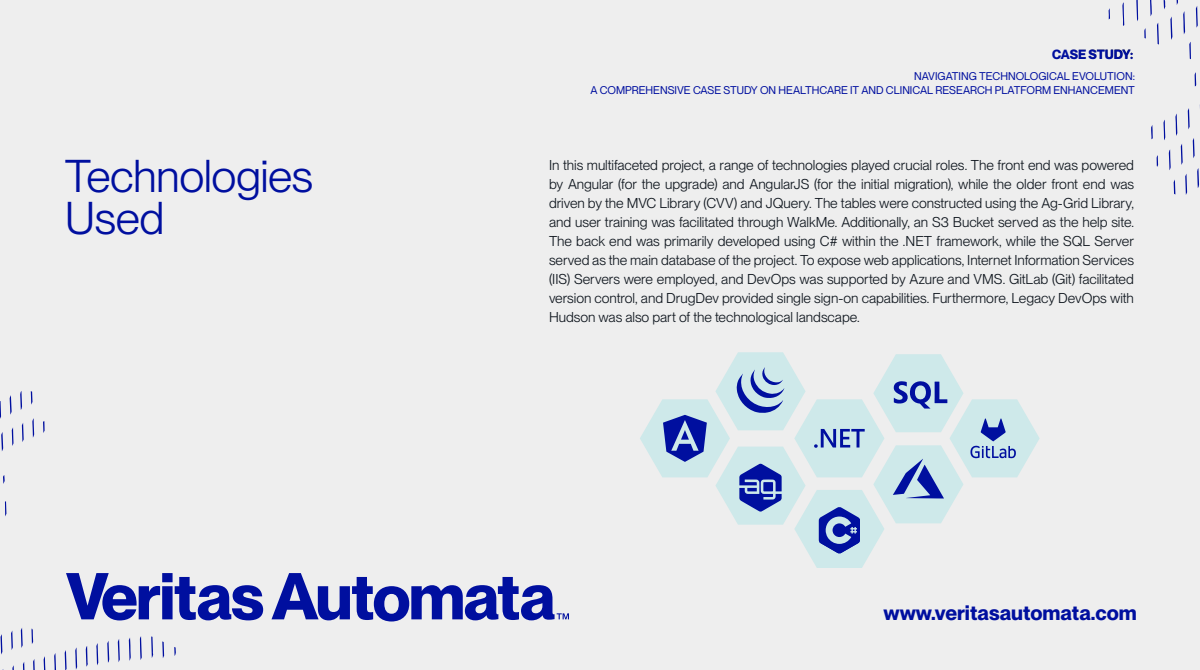
<style>
.page{position:relative;width:1200px;height:670px;background:#eee}
.page>*{position:absolute;margin:0;border:0;box-sizing:border-box;transform-origin:0 0}
.t1{font:45px/42px "PP Neue Montreal";letter-spacing:-.01em;color:#000f9f}
.t2{font:700 20.5px "PP Neue Montreal";color:#000f9f}
.t3{font:14px/19px "PP Neue Montreal";letter-spacing:-.005em;color:#10171f;text-align:justify}
.t4{font:700 13px "Neue Montreal";letter-spacing:-.015em;color:#000f9f}
.t5{font:11px/14px "Neue Montreal";color:#000f9f;text-align:right}
</style>
<div class="page">
<svg style="left:66px;top:573px;width:503px;height:49px"></svg>
<svg style="left:640px;top:352px;width:400px;height:216px"></svg>
<svg style="left:1053px;top:49px;width:80px;height:10px"></svg>
<svg style="left:140px;top:636px;width:2px;height:24px"></svg>
<svg style="left:118px;top:639px;width:2px;height:23px"></svg>
<svg style="left:129px;top:637px;width:2px;height:24px"></svg>
<svg style="left:151px;top:636px;width:2px;height:22px"></svg>
<svg style="left:107px;top:641px;width:2px;height:22px"></svg>
<svg style="left:75px;top:647px;width:2px;height:23px"></svg>
<svg style="left:96px;top:643px;width:2px;height:22px"></svg>
<svg style="left:86px;top:646px;width:2px;height:21px"></svg>
<svg style="left:33px;top:659px;width:2px;height:11px"></svg>
<svg style="left:65px;top:650px;width:2px;height:20px"></svg>
<svg style="left:54px;top:653px;width:2px;height:17px"></svg>
<svg style="left:23px;top:662px;width:2px;height:8px"></svg>
<svg style="left:44px;top:656px;width:2px;height:14px"></svg>
<svg style="left:1px;top:634px;width:1px;height:21px"></svg>
<svg style="left:21px;top:628px;width:2px;height:20px"></svg>
<svg style="left:1px;top:432px;width:2px;height:19px"></svg>
<svg style="left:11px;top:631px;width:2px;height:19px"></svg>
<svg style="left:22px;top:423px;width:2px;height:19px"></svg>
<svg style="left:20px;top:391px;width:2px;height:19px"></svg>
<svg style="left:32px;top:418px;width:2px;height:20px"></svg>
<svg style="left:10px;top:395px;width:2px;height:20px"></svg>
<svg style="left:0;top:401px;width:1px;height:18px"></svg>
<svg style="left:12px;top:427px;width:2px;height:19px"></svg>
<svg style="left:162px;top:641px;width:2px;height:17px"></svg>
<svg style="left:31px;top:628px;width:2px;height:16px"></svg>
<svg style="left:5px;top:501px;width:1px;height:15px"></svg>
<svg style="left:31px;top:391px;width:1px;height:14px"></svg>
<svg style="left:43px;top:421px;width:2px;height:12px"></svg>
<svg style="left:174px;top:647px;width:2px;height:9px"></svg>
<svg style="left:3px;top:475px;width:2px;height:9px"></svg>
<svg style="left:1150px;top:0;width:2px;height:16px"></svg>
<svg style="left:1170px;top:16px;width:2px;height:24px"></svg>
<svg style="left:1183px;top:11px;width:2px;height:23px"></svg>
<svg style="left:1163px;top:0;width:2px;height:9px"></svg>
<svg style="left:1157px;top:23px;width:2px;height:22px"></svg>
<svg style="left:1136px;top:0;width:2px;height:21px"></svg>
<svg style="left:1196px;top:6px;width:2px;height:22px"></svg>
<svg style="left:1175px;top:113px;width:2px;height:23px"></svg>
<svg style="left:1122px;top:2px;width:2px;height:24px"></svg>
<svg style="left:1169px;top:149px;width:2px;height:21px"></svg>
<svg style="left:1163px;top:120px;width:2px;height:20px"></svg>
<svg style="left:1185px;top:174px;width:2px;height:21px"></svg>
<svg style="left:1181px;top:144px;width:2px;height:21px"></svg>
<svg style="left:1188px;top:108px;width:2px;height:21px"></svg>
<svg style="left:1193px;top:138px;width:2px;height:20px"></svg>
<svg style="left:1197px;top:168px;width:2px;height:20px"></svg>
<svg style="left:1189px;top:42px;width:2px;height:17px"></svg>
<svg style="left:1174px;top:179px;width:1px;height:15px"></svg>
<svg style="left:1195px;top:72px;width:1px;height:14px"></svg>
<svg style="left:1151px;top:125px;width:2px;height:14px"></svg>
<svg style="left:1157px;top:155px;width:1px;height:12px"></svg>
<svg style="left:1144px;top:28px;width:2px;height:10px"></svg>
<p class="t4" style="left:1052px;top:49px;width:82px">CASE STUDY:</p>
<p class="t5" style="left:590px;top:70px;width:546px">NAVIGATING TECHNOLOGICAL EVOLUTION:<br>A COMPREHENSIVE CASE STUDY ON HEALTHCARE IT AND CLINICAL RESEARCH PLATFORM ENHANCEMENT</p>
<h1 class="t1" style="left:65px;top:159px;width:250px">Technologies<br>Used</h1>
<p class="t3" style="left:549px;top:156px;width:587px">In this multifaceted project, a range of technologies played crucial roles. The front end was powered by Angular (for the upgrade) and AngularJS (for the initial migration), while the older front end was driven by the MVC Library (CVV) and JQuery. The tables were constructed using the Ag-Grid Library, and user training was facilitated through WalkMe. Additionally, an S3 Bucket served as the help site.<br>The back end was primarily developed using C# within the .NET framework, while the SQL Server served as the main database of the project. To expose web applications, Internet Information Services (IIS) Servers were employed, and DevOps was supported by Azure and VMS. GitLab (Git) facilitated version control, and DrugDev provided single sign-on capabilities. Furthermore, Legacy DevOps with Hudson was also part of the technological landscape.</p>
<h2 class="t2" style="left:884px;top:601px;width:255px">www.veritasautomata.com</h2>
</div>
